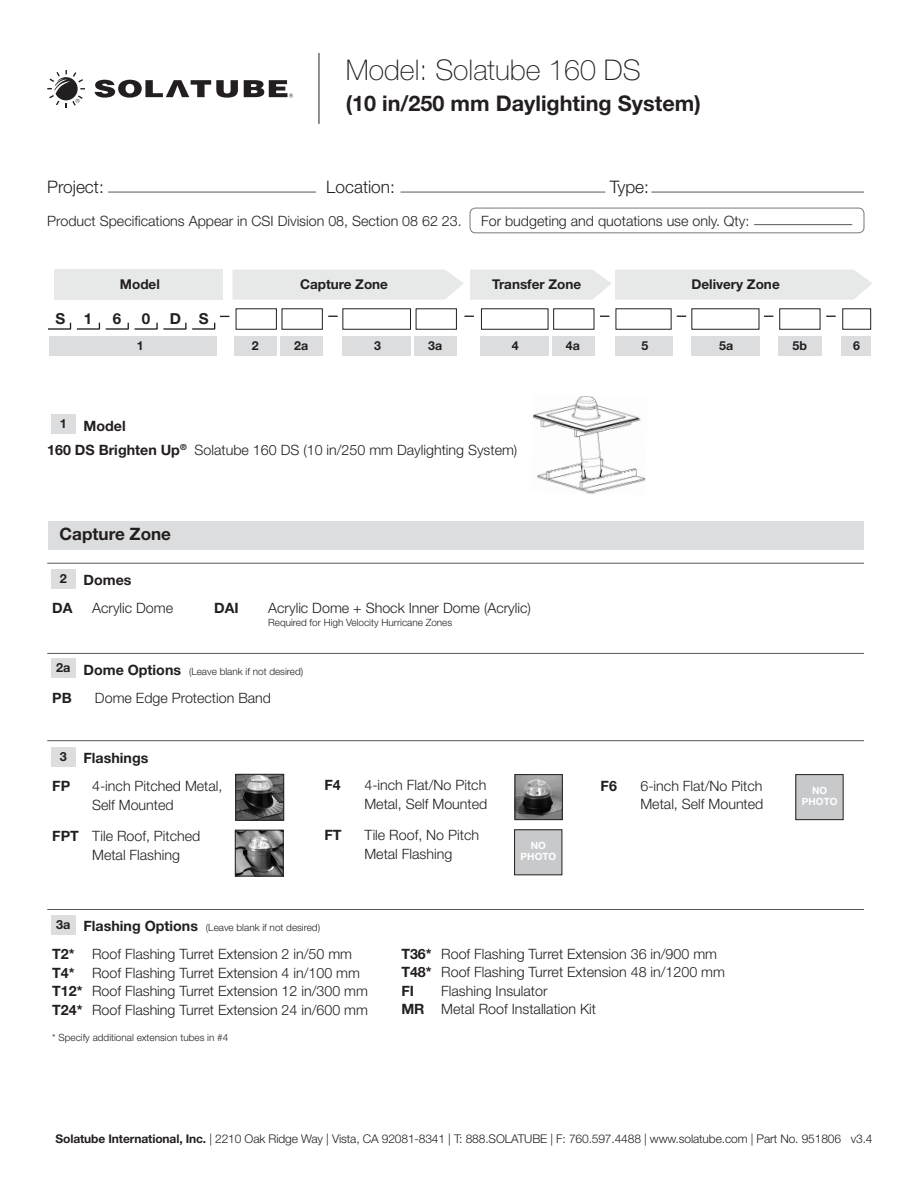
<style>
.page{position:relative;width:918px;height:1188px;background:#fff}
.page>*{position:absolute;margin:0;border:0;box-sizing:border-box;transform-origin:0 0}
.t1{font:100 28.5px "Helvetica Neue LT Std";color:#231f20}
.t2{font:700 21.6px "Helvetica Neue LT Std";color:#231f20}
.t3{font:300 17.25px "Helvetica Neue LT Std";color:#231f20}
.t4{font:700 17.1px "Helvetica Neue LT Std";color:#231f20}
.t5{font:700 15.15px "Helvetica Neue LT Std";color:#231f20}
.t6{font:300 14.25px/18.5px "Helvetica Neue LT Std";color:#231f20}
.t7{font:700 14.25px "Helvetica Neue LT Std";color:#231f20}
.t8{font:700 13.5px "Helvetica Neue LT Std";color:#231f20}
.t9{font:700 12.75px "Helvetica Neue LT Std";color:#231f20}
.t10{font:700 12.45px "Helvetica Neue LT Std";color:#231f20}
.t11{font:300 12px "Helvetica Neue LT Std";letter-spacing:-.01em;color:#231f20}
.t12{font:300 10.05px "Helvetica Neue LT Std";color:#231f20}
.t13{font:700 10.05px/11.4px "Helvetica Neue LT Std";color:#fff;text-align:center}
.s1{font-weight:700}
.s2{font-weight:700;font-size:14.25px}
</style>
<div class="page">
<svg style="left:95px;top:80px;width:143px;height:18px"></svg>
<svg style="left:47px;top:70px;width:38px;height:38px"></svg>
<svg style="left:244px;top:80px;width:49px;height:18px"></svg>
<hr style="left:319px;top:53px;width:1px;height:71px;background:#231f20">
<div style="left:49px;top:336px;width:168px;height:20px;background:#dcddde"></div>
<div style="left:235px;top:336px;width:42px;height:20px;background:#dcddde"></div>
<div style="left:343px;top:336px;width:68px;height:20px;background:#dcddde"></div>
<div style="left:480px;top:336px;width:68px;height:20px;background:#dcddde"></div>
<div style="left:691px;top:336px;width:68px;height:20px;background:#dcddde"></div>
<div style="left:778px;top:336px;width:44px;height:20px;background:#dcddde"></div>
<div style="left:616px;top:336px;width:57px;height:20px;background:#dcddde"></div>
<div style="left:842px;top:336px;width:29px;height:20px;background:#dcddde"></div>
<div style="left:280px;top:336px;width:43px;height:20px;background:#dcddde"></div>
<div style="left:415px;top:336px;width:42px;height:20px;background:#dcddde"></div>
<div style="left:552px;top:336px;width:42px;height:20px;background:#dcddde"></div>
<div style="left:236px;top:308px;width:41px;height:22px;border:1px solid #231f20"></div>
<div style="left:343px;top:308px;width:68px;height:22px;border:1px solid #231f20"></div>
<div style="left:481px;top:308px;width:67px;height:22px;border:1px solid #231f20"></div>
<div style="left:691px;top:308px;width:68px;height:22px;border:1px solid #231f20"></div>
<div style="left:779px;top:308px;width:41px;height:22px;border:1px solid #231f20"></div>
<div style="left:616px;top:308px;width:55px;height:22px;border:1px solid #231f20"></div>
<div style="left:842px;top:308px;width:29px;height:22px;border:1px solid #231f20"></div>
<div style="left:282px;top:308px;width:41px;height:22px;border:1px solid #231f20"></div>
<div style="left:416px;top:308px;width:41px;height:22px;border:1px solid #231f20"></div>
<div style="left:553px;top:308px;width:41px;height:22px;border:1px solid #231f20"></div>
<hr style="left:48px;top:328px;width:23px;height:2px;background:#231f20">
<hr style="left:77px;top:328px;width:23px;height:2px;background:#231f20">
<hr style="left:106px;top:328px;width:23px;height:2px;background:#231f20">
<hr style="left:135px;top:328px;width:22px;height:2px;background:#231f20">
<svg style="left:156px;top:323px;width:2px;height:6px"></svg>
<hr style="left:163px;top:328px;width:23px;height:2px;background:#231f20">
<svg style="left:185px;top:323px;width:2px;height:6px"></svg>
<hr style="left:192px;top:328px;width:23px;height:2px;background:#231f20">
<div style="left:233px;top:270px;width:231px;height:30px;background:#e7e8e8"></div>
<div style="left:54px;top:270px;width:168px;height:30px;background:#e7e8e8"></div>
<div style="left:470px;top:270px;width:402px;height:30px;background:#e7e8e8"></div>
<div style="left:51px;top:415px;width:24px;height:19px;background:#dcddde"></div>
<div style="left:51px;top:569px;width:24px;height:20px;background:#dcddde"></div>
<div style="left:51px;top:658px;width:24px;height:20px;background:#dcddde"></div>
<div style="left:51px;top:747px;width:24px;height:20px;background:#dcddde"></div>
<div style="left:51px;top:915px;width:24px;height:20px;background:#dcddde"></div>
<div style="left:49px;top:521px;width:815px;height:29px;background:#dcddde"></div>
<img style="left:533px;top:396px;width:113px;height:98px">
<hr style="left:47px;top:653px;width:817px;height:1px;background:#58595b">
<hr style="left:47px;top:563px;width:817px;height:1px;background:#58595b">
<hr style="left:47px;top:740px;width:817px;height:1px;background:#58595b">
<hr style="left:47px;top:909px;width:817px;height:1px;background:#58595b">
<img style="left:237px;top:776px;width:45px;height:43px">
<div style="left:235px;top:774px;width:49px;height:47px;border:1px solid #231f20"></div>
<img style="left:517px;top:776px;width:44px;height:42px">
<div style="left:515px;top:774px;width:48px;height:46px;border:1px solid #231f20"></div>
<img style="left:237px;top:832px;width:45px;height:42px">
<div style="left:235px;top:830px;width:49px;height:46px;border:1px solid #231f20"></div>
<div style="left:515px;top:830px;width:47px;height:45px;background:#c7c9cb"></div>
<div style="left:514px;top:829px;width:48px;height:46px;border:1px solid #231f20"></div>
<div style="left:796px;top:775px;width:47px;height:45px;background:#c7c9cb"></div>
<div style="left:795px;top:774px;width:48px;height:46px;border:1px solid #231f20"></div>
<hr style="left:108px;top:192px;width:208px;height:1px;background:#58595b">
<hr style="left:400px;top:192px;width:205px;height:1px;background:#58595b">
<hr style="left:651px;top:192px;width:213px;height:1px;background:#58595b">
<hr style="left:754px;top:224px;width:98px;height:1px;background:#58595b">
<div style="left:470px;top:208px;width:394px;height:25px;border:1px solid #77797b;border-radius:5px"></div>
<p class="t1" style="left:346px;top:53px;width:297px">Model: Solatube 160 DS</p>
<p class="t2" style="left:346px;top:90px;width:357px">(10 in/250 mm Daylighting System)</p>
<p class="t3" style="left:47px;top:176px;width:58px">Project:</p>
<p class="t6" style="left:47px;top:211px;width:416px">Product Specifications Appear in CSI Division 08, Section 08 62 23.</p>
<p class="t6" style="left:481px;top:211px;width:270px">For budgeting and quotations use only. Qty:</p>
<p class="t3" style="left:326px;top:176px;width:70px">Location:</p>
<p class="t3" style="left:610px;top:176px;width:41px">Type:</p>
<p class="t8" style="left:120px;top:276px;width:41px">Model</p>
<p class="t8" style="left:300px;top:276px;width:90px">Capture Zone</p>
<p class="t8" style="left:492px;top:276px;width:91px">Transfer Zone</p>
<p class="t8" style="left:692px;top:276px;width:90px">Delivery Zone</p>
<p class="t5" style="left:55px;top:309px;width:11px">S</p>
<p class="t5" style="left:84px;top:309px;width:10px">1</p>
<p class="t5" style="left:113px;top:309px;width:10px">6</p>
<p class="t5" style="left:142px;top:309px;width:10px">0</p>
<p class="t5" style="left:170px;top:309px;width:13px">D</p>
<p class="t5" style="left:199px;top:309px;width:11px">S</p>
<p class="t10" style="left:137px;top:338px;width:8px">1</p>
<p class="t10" style="left:252px;top:338px;width:8px">2</p>
<p class="t10" style="left:294px;top:338px;width:16px">2a</p>
<p class="t10" style="left:374px;top:338px;width:8px">3</p>
<p class="t10" style="left:428px;top:338px;width:16px">3a</p>
<p class="t10" style="left:512px;top:338px;width:8px">4</p>
<p class="t10" style="left:566px;top:338px;width:16px">4a</p>
<p class="t10" style="left:641px;top:338px;width:8px">5</p>
<p class="t10" style="left:719px;top:338px;width:16px">5a</p>
<p class="t10" style="left:793px;top:338px;width:16px">5b</p>
<p class="t10" style="left:853px;top:338px;width:8px">6</p>
<p class="t9" style="left:60px;top:416px;width:9px">1</p>
<p class="t7" style="left:83px;top:417px;width:44px">Model</p>
<p class="t6" style="left:47px;top:440px;width:472px"><span class="s1">160 DS Brighten Up</span><sup>®</sup> Solatube 160 DS (10 in/250 mm Daylighting System)</p>
<p class="t4" style="left:60px;top:524px;width:113px">Capture Zone</p>
<p class="t9" style="left:60px;top:571px;width:9px">2</p>
<p class="t7" style="left:83px;top:571px;width:50px">Domes</p>
<p class="t7" style="left:52px;top:600px;width:22px">DA</p>
<p class="t6" style="left:92px;top:599px;width:83px">Acrylic Dome</p>
<p class="t7" style="left:214px;top:600px;width:26px">DAI</p>
<p class="t6" style="left:268px;top:599px;width:264px">Acrylic Dome + Shock Inner Dome (Acrylic)</p>
<p class="t12" style="left:268px;top:617px;width:186px">Required for High Velocity Hurricane Zones</p>
<p class="t9" style="left:56px;top:660px;width:16px">2a</p>
<p class="t12" style="left:83px;top:665px;width:221px"><span class="s2">Dome Options</span> (Leave blank if not desired)</p>
<p class="t7" style="left:52px;top:689px;width:21px">PB</p>
<p class="t6" style="left:95px;top:688px;width:178px">Dome Edge Protection Band</p>
<p class="t9" style="left:60px;top:748px;width:9px">3</p>
<p class="t7" style="left:83px;top:749px;width:66px">Flashings</p>
<p class="t7" style="left:52px;top:777px;width:19px">FP</p>
<p class="t6" style="left:92px;top:777px;width:132px">4-inch Pitched Metal,<br>Self Mounted</p>
<p class="t6" style="left:92px;top:826px;width:110px;text-indent:-40px"><span class="s1">FPT</span> Tile Roof, Pitched<br>Metal Flashing</p>
<p class="t7" style="left:325px;top:776px;width:18px">F4</p>
<p class="t6" style="left:364px;top:776px;width:124px">4-inch Flat/No Pitch<br>Metal, Self Mounted</p>
<p class="t7" style="left:325px;top:826px;width:19px">FT</p>
<p class="t6" style="left:364px;top:826px;width:116px">Tile Roof, No Pitch<br>Metal Flashing</p>
<p class="t9" style="left:56px;top:916px;width:16px">3a</p>
<p class="t12" style="left:83px;top:921px;width:238px"><span class="s2">Flashing Options</span> (Leave blank if not desired)</p>
<p class="t13" style="left:521px;top:839px;width:37px">NO<br>PHOTO</p>
<p class="t7" style="left:601px;top:777px;width:18px">F6</p>
<p class="t6" style="left:640px;top:776px;width:124px">6-inch Flat/No Pitch<br>Metal, Self Mounted</p>
<p class="t6" style="left:52px;top:945px;width:301px"><span class="s1">T2*</span> Roof Flashing Turret Extension 2 in/50 mm</p>
<p class="t6" style="left:52px;top:963px;width:309px"><span class="s1">T4*</span> Roof Flashing Turret Extension 4 in/100 mm</p>
<p class="t6" style="left:52px;top:982px;width:317px"><span class="s1">T12*</span> Roof Flashing Turret Extension 12 in/300 mm</p>
<p class="t6" style="left:52px;top:1000px;width:317px"><span class="s1">T24*</span> Roof Flashing Turret Extension 24 in/600 mm</p>
<p class="t12" style="left:52px;top:1031px;width:178px">* Specify additional extension tubes in #4</p>
<p class="t6" style="left:401px;top:944px;width:317px"><span class="s1">T36*</span> Roof Flashing Turret Extension 36 in/900 mm</p>
<p class="t6" style="left:401px;top:963px;width:325px"><span class="s1">T48*</span> Roof Flashing Turret Extension 48 in/1200 mm</p>
<p class="t7" style="left:401px;top:982px;width:14px">FI</p>
<p class="t6" style="left:441px;top:981px;width:108px">Flashing Insulator</p>
<p class="t6" style="left:401px;top:1000px;width:196px"><span class="s1">MR</span> Metal Roof Installation Kit</p>
<p class="t13" style="left:802px;top:784px;width:37px">NO<br>PHOTO</p>
<p class="t11" style="left:56px;top:1131px;width:819px"><span class="s1">Solatube International, Inc.</span> | 2210 Oak Ridge Way | Vista, CA 92081-8341 | T: 888.SOLATUBE | F: 760.597.4488 | www.solatube.com | Part No. 951806 v3.4</p>
</div>
